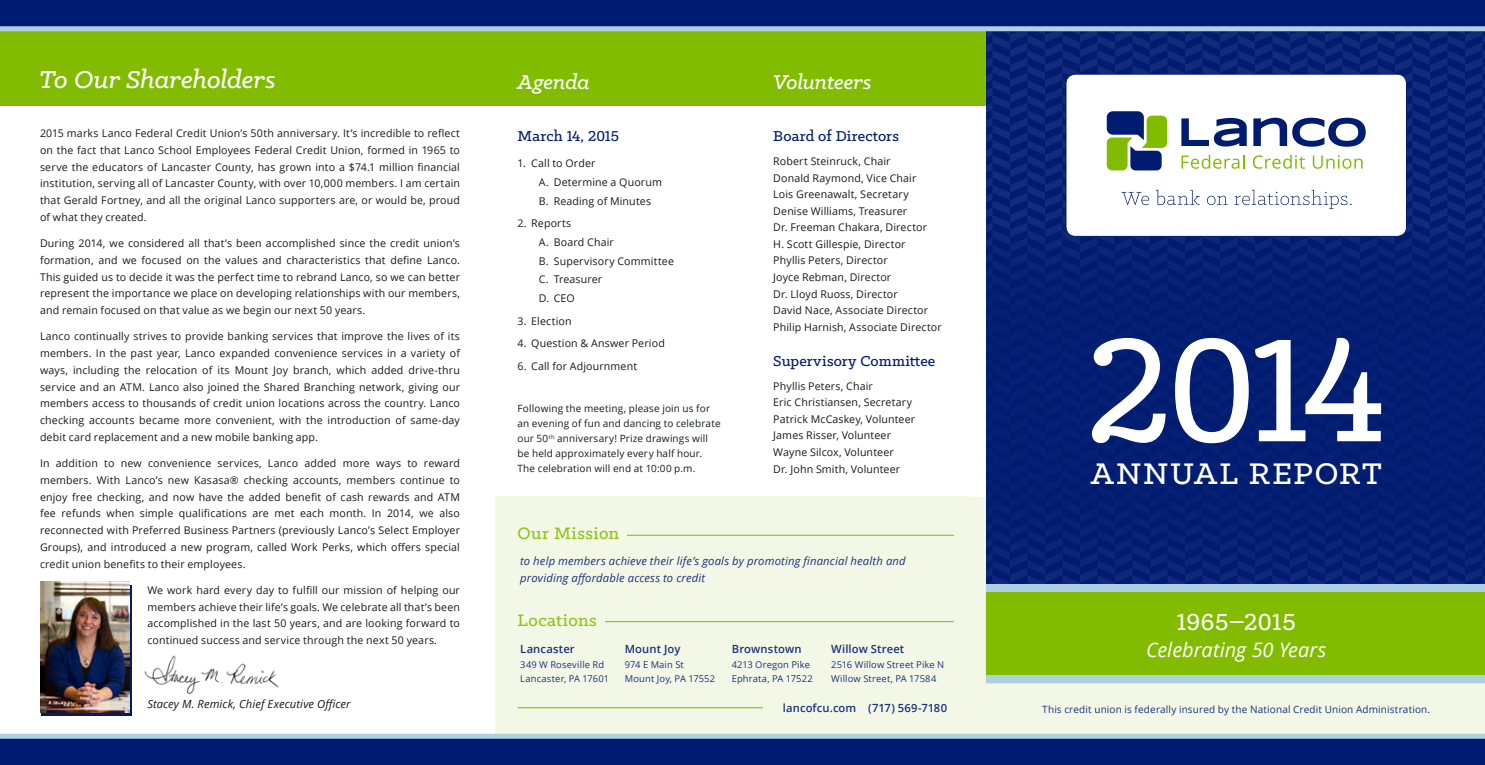
<style>
.page{position:relative;width:1485px;height:765px;background:#fff}
.page>*{position:absolute;margin:0;border:0;box-sizing:border-box;transform-origin:0 0}
.t1{font:500 166.38px "Klinic Slab";color:#fff}
.t2{font:500 33.75px "Klinic Slab";letter-spacing:.05em;color:#fff}
.t3{font:italic 500 27.5px "Klinic Slab";letter-spacing:-.005em;color:#fff}
.t4{font:500 26.25px "Klinic Slab";letter-spacing:.02em;color:#fff}
.t5{font:italic 500 22.5px "Klinic Slab";letter-spacing:-.005em;color:#fff}
.t6{font:italic 20px "Open Sans";color:#fff}
.t7{font:500 18.75px "Klinic Slab";letter-spacing:.025em;color:#8fc31a}
.t8{font:500 16.25px "Klinic Slab";letter-spacing:.01em;color:#001c71}
.t9{font:italic 11.25px/17.5px "Open Sans";letter-spacing:.015em;color:#1a327f}
.t10{font:600 11.25px "Open Sans";letter-spacing:.01em;color:#1a327f}
.t11{font:italic 11.25px "Open Sans";letter-spacing:.01em;color:#131c20}
.t12{font:10.62px/16.9px "Open Sans";letter-spacing:.015em;color:#131c20;text-align:justify}
.t13{font:10px/15px "Open Sans";letter-spacing:.015em;color:#131c20}
.t14{font:10px "Open Sans";letter-spacing:.015em;color:#1a327f}
.t15{font:9.38px/13.1px "Open Sans";letter-spacing:.015em;color:#1a327f}
</style>
<div class="page">
<div style="left:495px;top:496px;width:990px;height:259px;background:#f3f8e6"></div>
<div style="left:986px;top:584px;width:499px;height:99px;background:#afd0e3"></div>
<div style="left:987px;top:592px;width:498px;height:82px;background:#82bc00"></div>
<img style="left:144px;top:655px;width:134px;height:39px">
<hr style="left:518px;top:707px;width:436px;height:1px;background:#82bc00">
<hr style="left:518px;top:535px;width:436px;height:1px;background:#82bc00">
<hr style="left:518px;top:621px;width:436px;height:1px;background:#82bc00">
<div style="left:763px;top:700px;width:205px;height:12px;background:#f3f8e6"></div>
<div style="left:518px;top:522px;width:110px;height:21px;background:#f3f8e6"></div>
<div style="left:518px;top:608px;width:87px;height:22px;background:#f3f8e6"></div>
<div style="left:42px;top:585px;width:90px;height:131px;background:#001c71"></div>
<img style="left:40px;top:582px;width:90px;height:131px">
<svg style="left:0;top:734px;width:1485px;height:31px;background:#1a3782"></svg>
<div style="left:0;top:22px;width:986px;height:85px;background:#82bc00"></div>
<div style="left:986px;top:20px;width:499px;height:564px;background:#092376"></div>
<svg style="left:0;top:0;width:1485px;height:31px;background:#1a3782"></svg>
<div style="left:986px;top:231px;width:499px;height:352px;background:#001c71"></div>
<div style="left:1066px;top:74px;width:341px;height:162px;background:#fff;border-radius:9px"></div>
<div style="left:1066px;top:74px;width:341px;height:163px;border:1px solid #001c71;border-radius:9px"></div>
<svg style="left:1182px;top:155px;width:62px;height:14px"></svg>
<svg style="left:1253px;top:155px;width:52px;height:14px"></svg>
<svg style="left:1313px;top:155px;width:50px;height:14px"></svg>
<svg style="left:1181px;top:118px;width:66px;height:29px"></svg>
<svg style="left:1253px;top:118px;width:113px;height:29px"></svg>
<svg style="left:1107px;top:111px;width:60px;height:59px"></svg>
<svg style="left:1121px;top:192px;width:28px;height:13px"></svg>
<svg style="left:1156px;top:190px;width:44px;height:15px"></svg>
<svg style="left:1207px;top:196px;width:21px;height:9px"></svg>
<svg style="left:1235px;top:190px;width:117px;height:19px"></svg>
<h3 class="t3" style="left:39px;top:62px;width:238px">To Our Shareholders</h3>
<h3 class="t5" style="left:518px;top:67px;width:74px">Agenda</h3>
<h3 class="t5" style="left:773px;top:67px;width:100px">Volunteers</h3>
<p class="t12" style="left:40px;top:124px;width:422px">2015 marks Lanco Federal Credit Union’s 50th anniversary. It’s incredible to reflect on the fact that Lanco School Employees Federal Credit Union, formed in 1965 to serve the educators of Lancaster County, has grown into a $74.1 million financial institution, serving all of Lancaster County, with over 10,000 members. I am certain that Gerald Fortney, and all the original Lanco supporters are, or would be, proud of what they created.</p>
<p class="t12" style="left:40px;top:234px;width:422px">During 2014, we considered all that’s been accomplished since the credit union’s formation, and we focused on the values and characteristics that define Lanco.<br>This guided us to decide it was the perfect time to rebrand Lanco, so we can better represent the importance we place on developing relationships with our members, and remain focused on that value as we begin our next 50 years.</p>
<p class="t12" style="left:40px;top:327px;width:422px">Lanco continually strives to provide banking services that improve the lives of its members. In the past year, Lanco expanded convenience services in a variety of ways, including the relocation of its Mount Joy branch, which added drive-thru service and an ATM. Lanco also joined the Shared Branching network, giving our members access to thousands of credit union locations across the country. Lanco checking accounts became more convenient, with the introduction of same-day debit card replacement and a new mobile banking app.</p>
<p class="t12" style="left:40px;top:454px;width:422px">In addition to new convenience services, Lanco added more ways to reward members. With Lanco’s new Kasasa® checking accounts, members continue to enjoy free checking, and now have the added benefit of cash rewards and ATM fee refunds when simple qualifications are met each month. In 2014, we also reconnected with Preferred Business Partners (previously Lanco’s Select Employer Groups), and introduced a new program, called Work Perks, which offers special credit union benefits to their employees.</p>
<p class="t12" style="left:147px;top:581px;width:314px">We work hard every day to fulfill our mission of helping our members achieve their life’s goals. We celebrate all that’s been accomplished in the last 50 years, and are looking forward to continued success and service through the next 50 years.</p>
<p class="t11" style="left:147px;top:696px;width:205px">Stacey M. Remick, Chief Executive Officer</p>
<h3 class="t8" style="left:518px;top:125px;width:103px">March 14, 2015</h3>
<p class="t12" style="left:539px;top:154px;width:125px;line-height:18.8px;text-align:left;text-indent:-21px">1. Call to Order<br>A. Determine a Quorum<br>B. Reading of Minutes</p>
<p class="t12" style="left:539px;top:214px;width:137px;line-height:18.8px;text-align:left;text-indent:-21px">2. Reports<br>A. Board Chair<br>B. Supervisory Committee<br>C. Treasurer<br>D. CEO</p>
<p class="t12" style="left:517px;top:312px;width:56px">3. Election</p>
<p class="t12" style="left:517px;top:335px;width:149px">4. Question &amp; Answer Period</p>
<p class="t12" style="left:517px;top:357px;width:121px">6. Call for Adjournment</p>
<p class="t13" style="left:517px;top:401px;width:205px">Following the meeting, please join us for an evening of fun and dancing to celebrate our 50<sup>th</sup> anniversary! Prize drawings will be held approximately every half hour.<br>The celebration will end at 10:00 p.m.</p>
<h3 class="t7" style="left:518px;top:522px;width:103px">Our Mission</h3>
<h3 class="t8" style="left:773px;top:125px;width:127px">Board of Directors</h3>
<p class="t12" style="left:773px;top:153px;width:170px;text-align:left">Robert Steinruck, Chair<br>Donald Raymond, Vice Chair<br>Lois Greenawalt, Secretary<br>Denise Williams, Treasurer<br>Dr. Freeman Chakara, Director<br>H. Scott Gillespie, Director<br>Phyllis Peters, Director<br>Joyce Rebman, Director<br>Dr. Lloyd Ruoss, Director<br>David Nace, Associate Director<br>Philip Harnish, Associate Director</p>
<h3 class="t8" style="left:773px;top:350px;width:164px">Supervisory Committee</h3>
<p class="t12" style="left:773px;top:377px;width:143px;text-align:left">Phyllis Peters, Chair<br>Eric Christiansen, Secretary<br>Patrick McCaskey, Volunteer<br>James Risser, Volunteer<br>Wayne Silcox, Volunteer<br>Dr. John Smith, Volunteer</p>
<p class="t9" style="left:520px;top:552px;width:387px">to help members achieve their life’s goals by promoting financial health and providing affordable access to credit</p>
<h3 class="t7" style="left:518px;top:608px;width:81px">Locations</h3>
<p class="t10" style="left:520px;top:641px;width:56px">Lancaster</p>
<p class="t15" style="left:520px;top:658px;width:90px">349 W Roseville Rd<br>Lancaster, PA 17601</p>
<p class="t10" style="left:625px;top:641px;width:57px">Mount Joy</p>
<p class="t15" style="left:625px;top:658px;width:92px">974 E Main St<br>Mount Joy, PA 17552</p>
<p class="t10" style="left:831px;top:641px;width:75px">Willow Street</p>
<p class="t15" style="left:831px;top:658px;width:115px">2516 Willow Street Pike N<br>Willow Street, PA 17584</p>
<p class="t10" style="left:783px;top:700px;width:166px">lancofcu.com (717) 569-7180</p>
<p class="t10" style="left:732px;top:641px;width:71px">Brownstown</p>
<p class="t15" style="left:732px;top:658px;width:83px">4213 Oregon Pike<br>Ephrata, PA 17522</p>
<h1 class="t1" style="left:1086px;top:283px;width:302px">2014</h1>
<h2 class="t2" style="left:1091px;top:452px;width:293px">ANNUAL REPORT</h2>
<h3 class="t4" style="left:1177px;top:605px;width:120px">1965–2015</h3>
<h3 class="t6" style="left:1146px;top:636px;width:182px">Celebrating 50 Years</h3>
<p class="t14" style="left:1042px;top:703px;width:390px">This credit union is federally insured by the National Credit Union Administration.</p>
</div>
